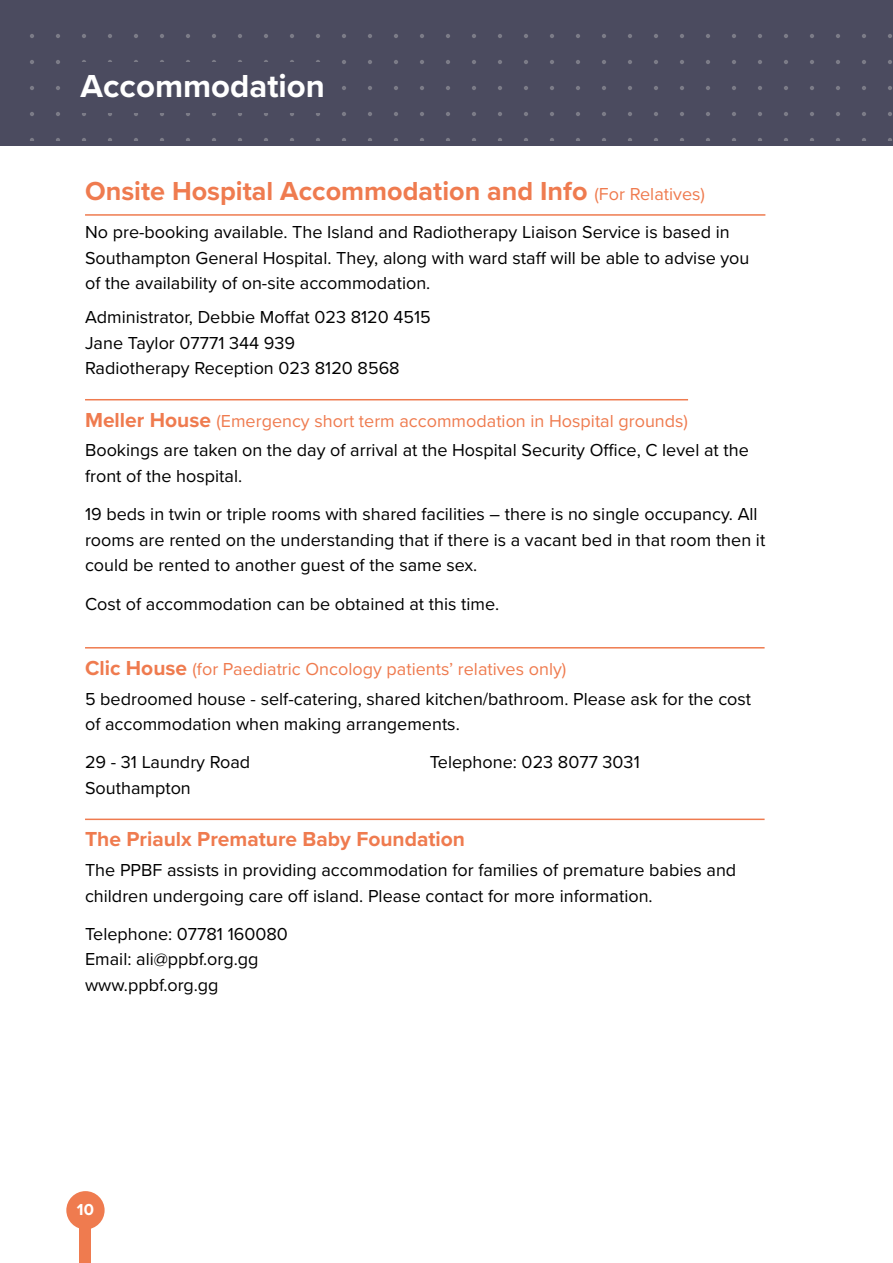
<style>
.page{position:relative;width:893px;height:1263px;background:#fff}
.page>*{position:absolute;margin:0;border:0;box-sizing:border-box;transform-origin:0 0}
.t1{font:700 33px "Proxima Nova";color:#fff}
.t2{font:700 27px "Proxima Nova";color:#ef7b4f}
.t3{font:700 21px "Proxima Nova";color:#ef7b4f}
.t4{font:18px/25.5px "Proxima Nova";color:#000}
.t5{font:700 16.5px "Proxima Nova";color:#fff}
.s1{font-weight:400;font-size:18px}
.s2{font-weight:700;font-size:21px;color:#ef7b4f}
.s3{color:#ef7b4f}
</style>
<div class="page">
<div style="left:0;top:0;width:893px;height:146px;background:#4b4b5f"></div>
<svg style="left:30px;top:34px;width:862px;height:106px"></svg>
<div style="left:79px;top:1212px;width:12px;height:51px;background:#ef7b4f"></div>
<div style="left:66px;top:1191px;width:39px;height:38px;background:#ef7b4f;border-radius:50%"></div>
<hr style="left:85px;top:214px;width:680px;height:2px;background:#ef7b4f">
<hr style="left:85px;top:399px;width:603px;height:1px;background:#ef7b4f">
<hr style="left:85px;top:647px;width:680px;height:1px;background:#ef7b4f">
<hr style="left:85px;top:818px;width:680px;height:2px;background:#ef7b4f">
<div style="left:72px;top:63px;width:261px;height:50px;background:#4b4b5f"></div>
<h1 class="t1" style="left:81px;top:62px;width:246px">Accommodation</h1>
<h2 class="t2" style="left:85px;top:171px;width:621px">Onsite Hospital Accommodation and Info <span class="s1">(For Relatives)</span></h2>
<p class="t4" style="left:85px;top:219px;width:666px">No pre-booking available. The Island and Radiotherapy Liaison Service is based in<br>Southampton General Hospital. They, along with ward staff will be able to advise you of the availability of on-site accommodation.</p>
<p class="t4" style="left:85px;top:304px;width:347px">Administrator, Debbie Moffat 023 8120 4515<br>Jane Taylor 07771 344 939<br>Radiotherapy Reception 023 8120 8568</p>
<p class="t4" style="left:85px;top:405px;width:665px;line-height:29.7px"><span class="s2">Meller House</span> <span class="s3">(Emergency short term accommodation in Hospital grounds)<br></span>Bookings are taken on the day of arrival at the Hospital Security Office, C level at the</p>
<p class="t4" style="left:85px;top:456px;width:674px;line-height:38.2px">front of the hospital.<br>19 beds in twin or triple rooms with shared facilities – there is no single occupancy. All</p>
<p class="t4" style="left:85px;top:526px;width:682px">rooms are rented on the understanding that if there is a vacant bed in that room then it could be rented to another guest of the same sex.</p>
<p class="t4" style="left:85px;top:590px;width:416px">Cost of accommodation can be obtained at this time.</p>
<p class="t4" style="left:85px;top:653px;width:668px;line-height:29.7px"><span class="s2">Clic House</span> <span class="s3">(for Paediatric Oncology patients’ relatives only)<br></span>5 bedroomed house - self-catering, shared kitchen/bathroom. Please ask for the cost</p>
<p class="t4" style="left:85px;top:704px;width:376px;line-height:38.2px">of accommodation when making arrangements.<br>29 - 31 Laundry Road</p>
<p class="t4" style="left:85px;top:774px;width:107px">Southampton</p>
<p class="t4" style="left:430px;top:749px;width:212px">Telephone: 023 8077 3031</p>
<p class="t3" style="left:85px;top:824px;width:382px">The Priaulx Premature Baby Foundation</p>
<p class="t4" style="left:85px;top:856px;width:653px">The PPBF assists in providing accommodation for families of premature babies and children undergoing care off island. Please contact for more information.</p>
<p class="t4" style="left:85px;top:920px;width:204px">Telephone: 07781 160080<br>Email: ali@ppbf.org.gg www.ppbf.org.gg</p>
<p class="t5" style="left:77px;top:1197px;width:19px">10</p>
</div>
